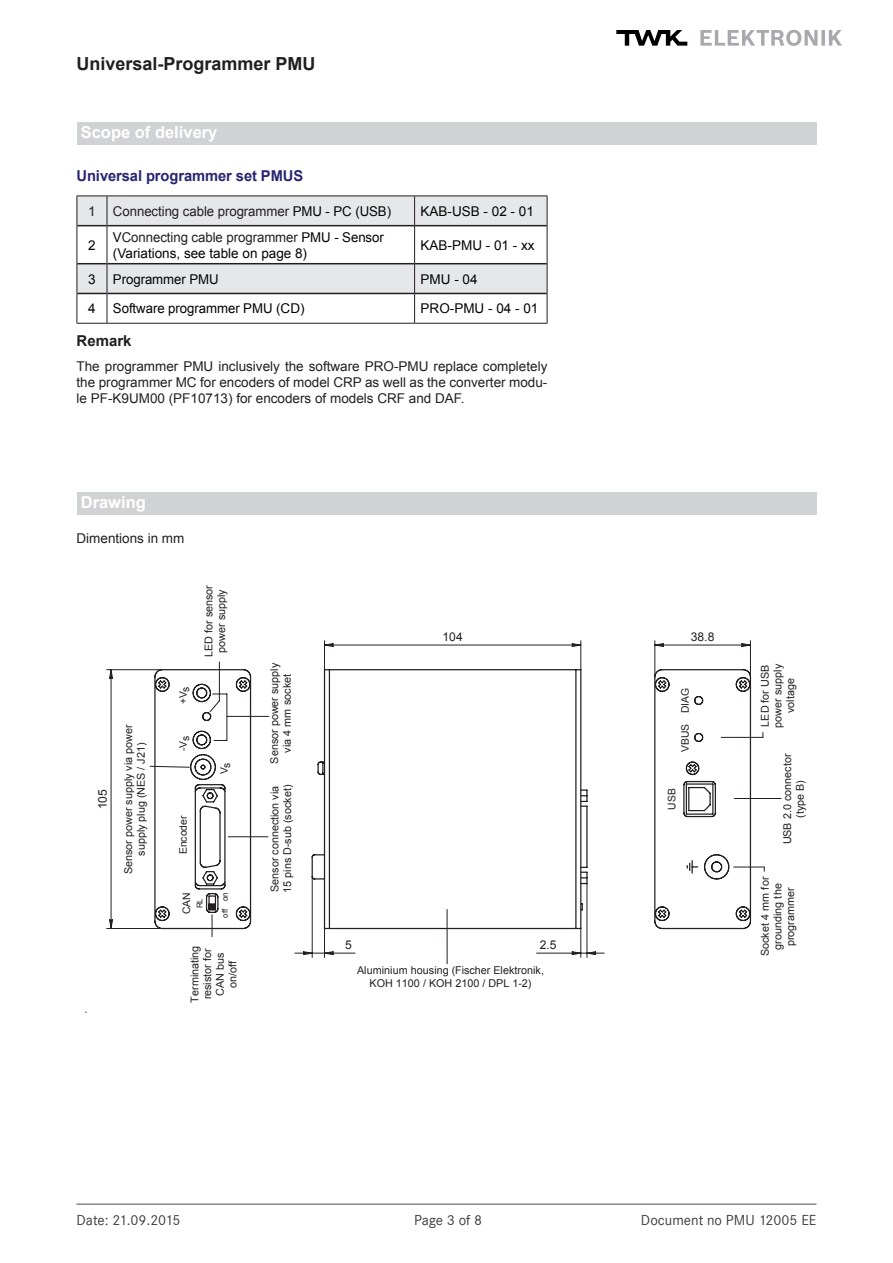
<style>
.page{position:relative;width:893px;height:1263px;background:#fff}
.page>*{position:absolute;margin:0;border:0;box-sizing:border-box;transform-origin:0 0}
.t1{font:700 18px "Arial";color:#231f20}
.t2{font:700 16.5px "Arial";color:#fff}
.t3{font:15px "Corporate S";color:#3e3e3f}
.t4{font:700 15px "Arial";letter-spacing:-.005em;color:#292571}
.t5{font:700 15px "Arial";color:#231f20}
.t6{font:13.5px/16.2px "Arial";color:#231f20;text-align:justify}
.t7{font:13.5px/16.2px "Arial";letter-spacing:-.005em;color:#040503}
.t8{font:12.15px "Arial";color:#231f20}
.t9{font:10.8px/12.8px "Arial";color:#231f20;text-align:center}
.t10{font:10.35px "Arial";color:#231f20}
.t11{font:7.95px "Arial";color:#231f20}
.s1{color:#040503}
.s2{color:#231f20}
</style>
<div class="page">
<hr style="left:77px;top:1203px;width:739px;height:2px;background:#888787">
<svg style="left:616px;top:30px;width:71px;height:16px"></svg>
<svg style="left:700px;top:30px;width:142px;height:16px"></svg>
<div style="left:77px;top:122px;width:739px;height:23px;background:#d1d2d4"></div>
<svg style="left:78px;top:197px;width:469px;height:96px;fill:#e6e7e9"></svg>
<hr style="left:77px;top:225px;width:30px;height:1px;background:#231f20">
<hr style="left:107px;top:225px;width:307px;height:1px;background:#231f20">
<hr style="left:415px;top:225px;width:132px;height:1px;background:#231f20">
<hr style="left:77px;top:263px;width:30px;height:1px;background:#231f20">
<hr style="left:107px;top:263px;width:307px;height:1px;background:#231f20">
<hr style="left:415px;top:263px;width:132px;height:1px;background:#231f20">
<hr style="left:77px;top:293px;width:30px;height:1px;background:#231f20">
<hr style="left:107px;top:293px;width:307px;height:1px;background:#231f20">
<hr style="left:415px;top:293px;width:132px;height:1px;background:#231f20">
<hr style="left:77px;top:196px;width:30px;height:1px;background:#231f20">
<hr style="left:77px;top:196px;width:1px;height:30px;background:#231f20">
<hr style="left:107px;top:196px;width:308px;height:1px;background:#231f20">
<hr style="left:107px;top:196px;width:1px;height:30px;background:#231f20">
<hr style="left:415px;top:196px;width:132px;height:1px;background:#231f20">
<hr style="left:414px;top:196px;width:1px;height:30px;background:#231f20">
<hr style="left:547px;top:196px;width:1px;height:30px;background:#231f20">
<hr style="left:77px;top:226px;width:1px;height:38px;background:#231f20">
<hr style="left:107px;top:226px;width:1px;height:38px;background:#231f20">
<hr style="left:414px;top:226px;width:1px;height:38px;background:#231f20">
<hr style="left:547px;top:226px;width:1px;height:38px;background:#231f20">
<svg style="left:77px;top:264px;width:1px;height:29px"></svg>
<svg style="left:107px;top:264px;width:1px;height:29px"></svg>
<svg style="left:414px;top:264px;width:1px;height:29px"></svg>
<svg style="left:547px;top:264px;width:1px;height:29px"></svg>
<hr style="left:77px;top:293px;width:1px;height:30px;background:#231f20">
<hr style="left:107px;top:293px;width:1px;height:30px;background:#231f20">
<hr style="left:414px;top:293px;width:1px;height:30px;background:#231f20">
<hr style="left:547px;top:293px;width:1px;height:30px;background:#231f20">
<hr style="left:77px;top:323px;width:30px;height:1px;background:#231f20">
<hr style="left:107px;top:323px;width:308px;height:1px;background:#231f20">
<hr style="left:415px;top:323px;width:132px;height:1px;background:#231f20">
<div style="left:77px;top:492px;width:739px;height:23px;background:#d1d2d4"></div>
<svg style="left:730px;top:669px;width:22px;height:261px"></svg>
<svg style="left:704px;top:669px;width:26px;height:261px"></svg>
<svg style="left:324px;top:641px;width:10px;height:20px"></svg>
<svg style="left:571px;top:641px;width:10px;height:27px"></svg>
<hr style="left:324px;top:645px;width:257px;height:1px;background:#231f20">
<svg style="left:655px;top:643px;width:9px;height:4px"></svg>
<svg style="left:741px;top:643px;width:9px;height:4px"></svg>
<hr style="left:654px;top:641px;width:1px;height:36px;background:#231f20">
<hr style="left:750px;top:641px;width:1px;height:36px;background:#231f20">
<hr style="left:655px;top:645px;width:95px;height:1px;background:#231f20">
<hr style="left:721px;top:737px;width:42px;height:1px;background:#231f20">
<hr style="left:734px;top:798px;width:47px;height:1px;background:#231f20">
<hr style="left:734px;top:867px;width:30px;height:1px;background:#231f20">
<svg style="left:85px;top:668px;width:619px;height:344px"></svg>
<h1 class="t1" style="left:77px;top:51px;width:241px">Universal-Programmer PMU</h1>
<h2 class="t2" style="left:81px;top:121px;width:138px">Scope of delivery</h2>
<h3 class="t4" style="left:77px;top:166px;width:228px">Universal programmer set PMUS</h3>
<p class="t6" style="left:88px;top:203px;width:9px">1</p>
<p class="t6" style="left:113px;top:203px;width:280px">Connecting cable programmer <span class="s1">PMU - PC (USB)</span></p>
<p class="t7" style="left:421px;top:203px;width:115px">KAB-USB - 02 - 01</p>
<p class="t7" style="left:88px;top:237px;width:9px">2</p>
<p class="t7" style="left:113px;top:229px;width:272px">V<span class="s2">Connecting cable programmer</span> PMU - Sensor (Variations, see table on page 8)</p>
<p class="t7" style="left:421px;top:237px;width:116px">KAB-PMU - 01 - xx</p>
<p class="t7" style="left:88px;top:271px;width:9px">3</p>
<p class="t7" style="left:113px;top:271px;width:107px">Programmer PMU</p>
<p class="t7" style="left:421px;top:271px;width:59px">PMU - 04</p>
<p class="t7" style="left:88px;top:301px;width:9px">4</p>
<p class="t7" style="left:113px;top:301px;width:193px">Software programmer PMU (CD)</p>
<p class="t7" style="left:421px;top:301px;width:119px">PRO-PMU - 04 - 01</p>
<h3 class="t5" style="left:77px;top:331px;width:57px">Remark</h3>
<p class="t6" style="left:77px;top:358px;width:472px">The programmer PMU inclusively the software PRO-PMU replace completely the programmer MC for encoders of model CRP as well as the converter modu&shy;le PF-K9UM00 (PF10713) for encoders of models CRF and DAF.</p>
<h2 class="t2" style="left:81px;top:491px;width:67px">Drawing</h2>
<p class="t6" style="left:77px;top:530px;width:109px">Dimentions in mm</p>
<p class="t8" style="left:94px;top:809px;width:22px;rotate:-90deg">105</p>
<p class="t9" style="left:122px;top:874px;width:152px;rotate:-90deg">Sensor power supply via power supply plug (NES / J21)</p>
<p class="t10" style="left:179px;top:692px;width:7px;rotate:-90deg">s</p>
<p class="t10" style="left:177px;top:704px;width:14px;rotate:-90deg">+V</p>
<p class="t10" style="left:177px;top:751px;width:12px;rotate:-90deg">-V</p>
<p class="t10" style="left:179px;top:741px;width:7px;rotate:-90deg">s</p>
<p class="t9" style="left:202px;top:657px;width:73px;rotate:-90deg">LED for sensor power supply</p>
<p class="t10" style="left:220px;top:768px;width:7px;rotate:-90deg">s</p>
<p class="t10" style="left:218px;top:774px;width:8px;rotate:-90deg">V</p>
<p class="t10" style="left:177px;top:854px;width:40px;rotate:-90deg">Encoder</p>
<p class="t10" style="left:180px;top:914px;width:23px;rotate:-90deg">CAN</p>
<p class="t11" style="left:220px;top:918px;width:27px;rotate:-90deg">off on</p>
<p class="t9" style="left:188px;top:1003px;width:59px;rotate:-90deg">Terminating resistor for<br>CAN bus on/off</p>
<p class="t11" style="left:194px;top:908px;width:12px;rotate:-90deg">RL</p>
<p class="t9" style="left:268px;top:763px;width:102px;rotate:-90deg">Sensor power supply via 4 mm socket</p>
<p class="t9" style="left:269px;top:893px;width:109px;text-align:left;rotate:-90deg">Sensor connection via<br>15 pins D-sub (socket)</p>
<p class="t8" style="left:442px;top:628px;width:22px">104</p>
<p class="t8" style="left:691px;top:628px;width:25px">38.8</p>
<p class="t10" style="left:678px;top:713px;width:27px;rotate:-90deg">DIAG</p>
<p class="t10" style="left:678px;top:752px;width:30px;rotate:-90deg">VBUS</p>
<p class="t8" style="left:345px;top:936px;width:8px">5</p>
<p class="t8" style="left:540px;top:936px;width:18px">2.5</p>
<p class="t9" style="left:357px;top:964px;width:188px">Aluminium housing (Fischer Elektronik,<br>KOH 1100 / KOH 2100 / DPL 1-2)</p>
<p class="t10" style="left:665px;top:810px;width:23px;rotate:-90deg">USB</p>
<p class="t9" style="left:759px;top:727px;width:65px;rotate:-90deg">LED for USB power supply voltage</p>
<p class="t9" style="left:781px;top:844px;width:92px;rotate:-90deg">USB 2.0 connector (type B)</p>
<p class="t9" style="left:759px;top:956px;width:81px;rotate:-90deg">Socket 4 mm for grounding the programmer</p>
<h3 class="t3" style="left:77px;top:1211px;width:105px">Date: 21.09.2015</h3>
<h3 class="t3" style="left:414px;top:1211px;width:70px">Page 3 of 8</h3>
<h3 class="t3" style="left:641px;top:1211px;width:177px">Document no PMU 12005 EE</h3>
</div>
